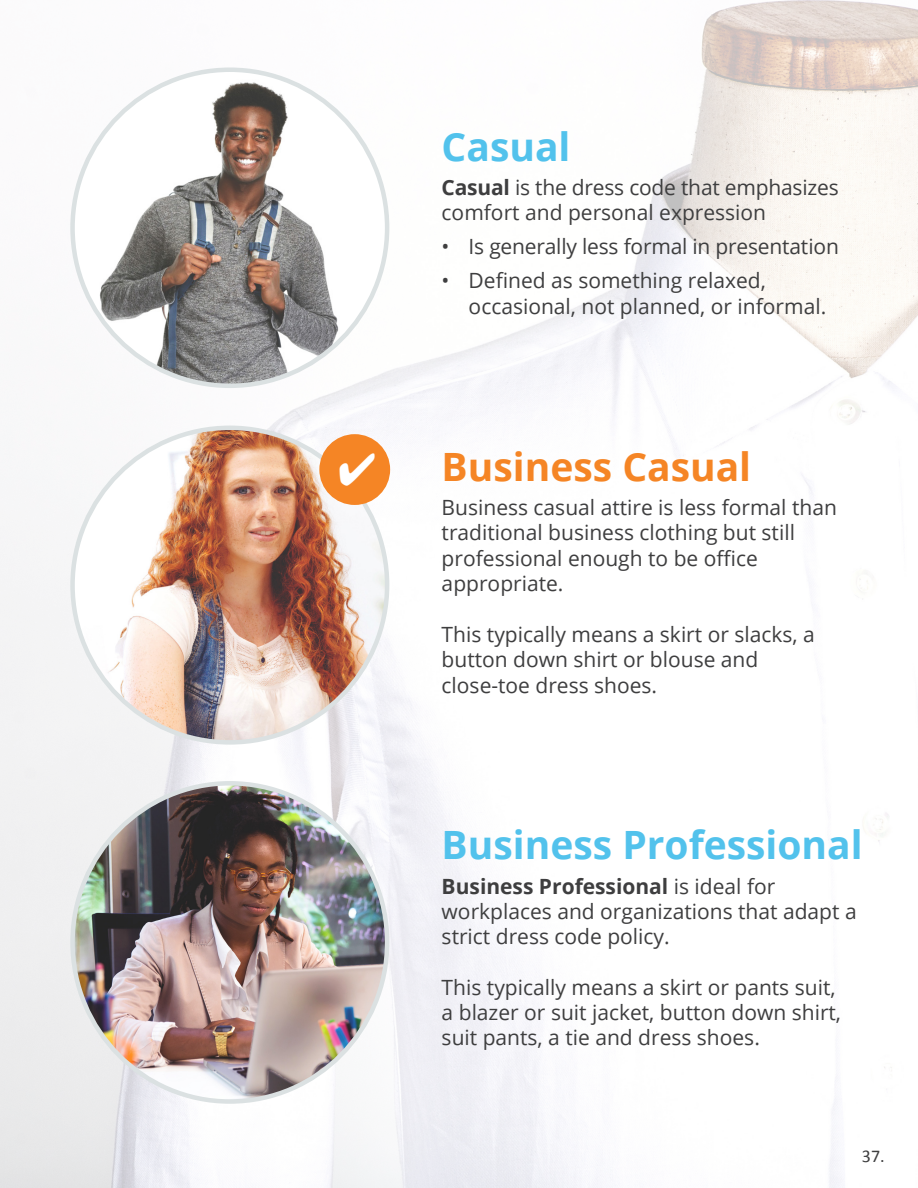
<style>
.page{position:relative;width:918px;height:1188px;background:#fff}
.page>*{position:absolute;margin:0;border:0;box-sizing:border-box;transform-origin:0 0}
.t1{font:700 39px "Open Sans";color:#52c2ec}
.t2{font:700 39px "Open Sans";color:#f58525}
.t3{font:21px/25.2px "Open Sans";color:#3e3e3f}
.t4{font:18px "Calibri";color:#3e3e3f}
.s1{font-weight:700}
</style>
<div class="page">
<img style="left:0;top:0;width:918px;height:1188px">
<img style="left:73px;top:70px;width:314px;height:316px">
<img style="left:73px;top:428px;width:314px;height:314px;border-radius:157px">
<img style="left:73px;top:783px;width:314px;height:319px">
<div style="left:319px;top:434px;width:71px;height:71px;background:#f58525;border-radius:50%"></div>
<p class="t1" style="left:442px;top:119px;width:130px">Casual</p>
<p class="t3" style="left:442px;top:174px;width:399px"><span class="s1">Casual</span> is the dress code that emphasizes comfort and personal expression</p>
<p class="t3" style="left:442px;top:233px;width:399px">• Is generally less formal in presentation</p>
<p class="t3" style="left:469px;top:268px;width:359px;text-indent:-27px">• Defined as something relaxed, occasional, not planned, or informal.</p>
<p class="t2" style="left:442px;top:439px;width:311px">Business Casual</p>
<p class="t3" style="left:442px;top:494px;width:397px">Business casual attire is less formal than traditional business clothing but still professional enough to be office appropriate.</p>
<p class="t3" style="left:442px;top:621px;width:375px">This typically means a skirt or slacks, a button down shirt or blouse and close-toe dress shoes.</p>
<p class="t1" style="left:442px;top:818px;width:423px">Business Professional</p>
<p class="t3" style="left:442px;top:873px;width:417px"><span class="s1">Business Professional</span> is ideal for workplaces and organizations that adapt a strict dress code policy.</p>
<p class="t3" style="left:442px;top:974px;width:401px">This typically means a skirt or pants suit, a blazer or suit jacket, button down shirt, suit pants, a tie and dress shoes.</p>
<p class="t4" style="left:862px;top:1145px;width:24px">37.</p>
</div>
